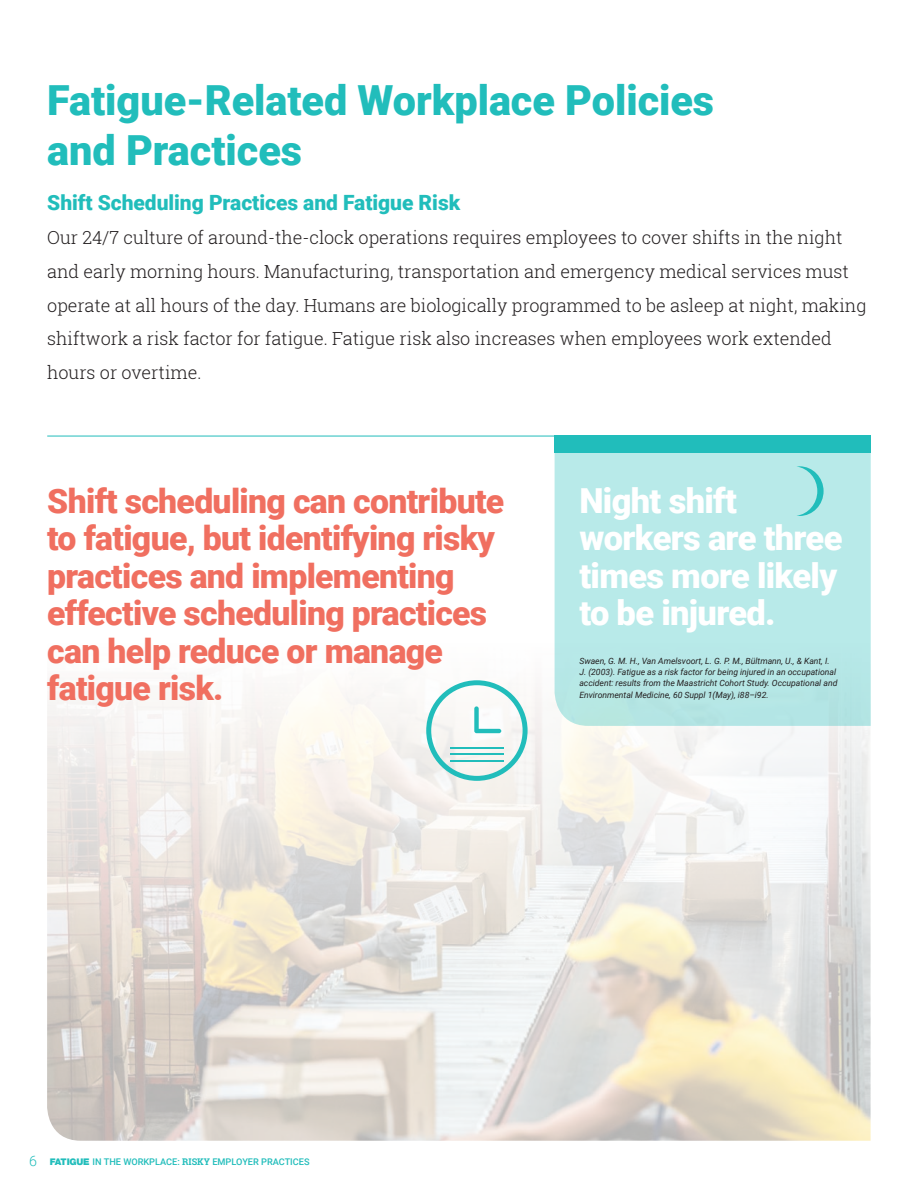
<style>
.page{position:relative;width:918px;height:1188px;background:#fff}
.page>*{position:absolute;margin:0;border:0;box-sizing:border-box;transform-origin:0 0}
.t1{font:900 41.55px/49.8px "Roboto";color:#21bdbb}
.t2{font:900 34.5px/37.5px "Roboto";letter-spacing:-.02em;color:#fff}
.t3{font:900 33.75px/37.5px "Roboto";letter-spacing:-.02em;color:#f06f60}
.t4{font:900 21px "Roboto";color:#21bdbb}
.t5{font:300 18px/33.8px "Roboto Slab";color:#231f20}
.t6{font:500 9.15px "Roboto";color:#21bdbb}
.t7{font:italic 8.7px/11.2px "Roboto";color:#231f20}
.s1{font-weight:300;font-size:14.25px}
.s2{font-family:"Helvetica Neue LT Std";font-weight:900}
.s3{font-family:"Roboto Slab";font-weight:700}
</style>
<div class="page">
<img style="left:47px;top:623px;width:824px;height:518px">
<div style="left:555px;top:435px;width:316px;height:18px;background:#21bdbb"></div>
<hr style="left:47px;top:436px;width:824px;height:1px;background:#21bdbb">
<svg style="left:426px;top:680px;width:102px;height:101px"></svg>
<div style="left:555px;top:453px;width:316px;height:273px;background:#b8eae9"></div>
<svg style="left:796px;top:466px;width:28px;height:50px"></svg>
<h1 class="t1" style="left:47px;top:74px;width:668px">Fatigue-Related Workplace Policies and Practices</h1>
<p class="t4" style="left:47px;top:188px;width:414px">Shift Scheduling Practices and Fatigue Risk</p>
<p class="t5" style="left:47px;top:220px;width:821px">Our 24/7 culture of around-the-clock operations requires employees to cover shifts in the night and early morning hours. Manufacturing, transportation and emergency medical services must operate at all hours of the day. Humans are biologically programmed to be asleep at night, making shiftwork a risk factor for fatigue. Fatigue risk also increases when employees work extended hours or overtime.</p>
<h3 class="t3" style="left:47px;top:481px;width:459px">Shift scheduling can contribute to fatigue, but identifying risky practices and implementing effective scheduling practices can help reduce or manage fatigue risk.</h3>
<h2 class="t2" style="left:579px;top:481px;width:265px">Night shift workers are three times more likely to be injured.</h2>
<p class="t7" style="left:579px;top:655px;width:260px">Swaen, G. M. H., Van Amelsvoort, L. G. P. M., Bültmann, U., &amp; Kant, I.<br>J. (2003). Fatigue as a risk factor for being injured in an occupational accident: results from the Maastricht Cohort Study. Occupational and Environmental Medicine, 60 Suppl 1(May), i88–i92.</p>
<p class="t6" style="left:29px;top:1156px;width:282px"><span class="s1">6</span> <span class="s2">FATIGUE</span> IN THE WORKPLACE: <span class="s3">RISKY</span> EMPLOYER PRACTICES</p>
</div>
